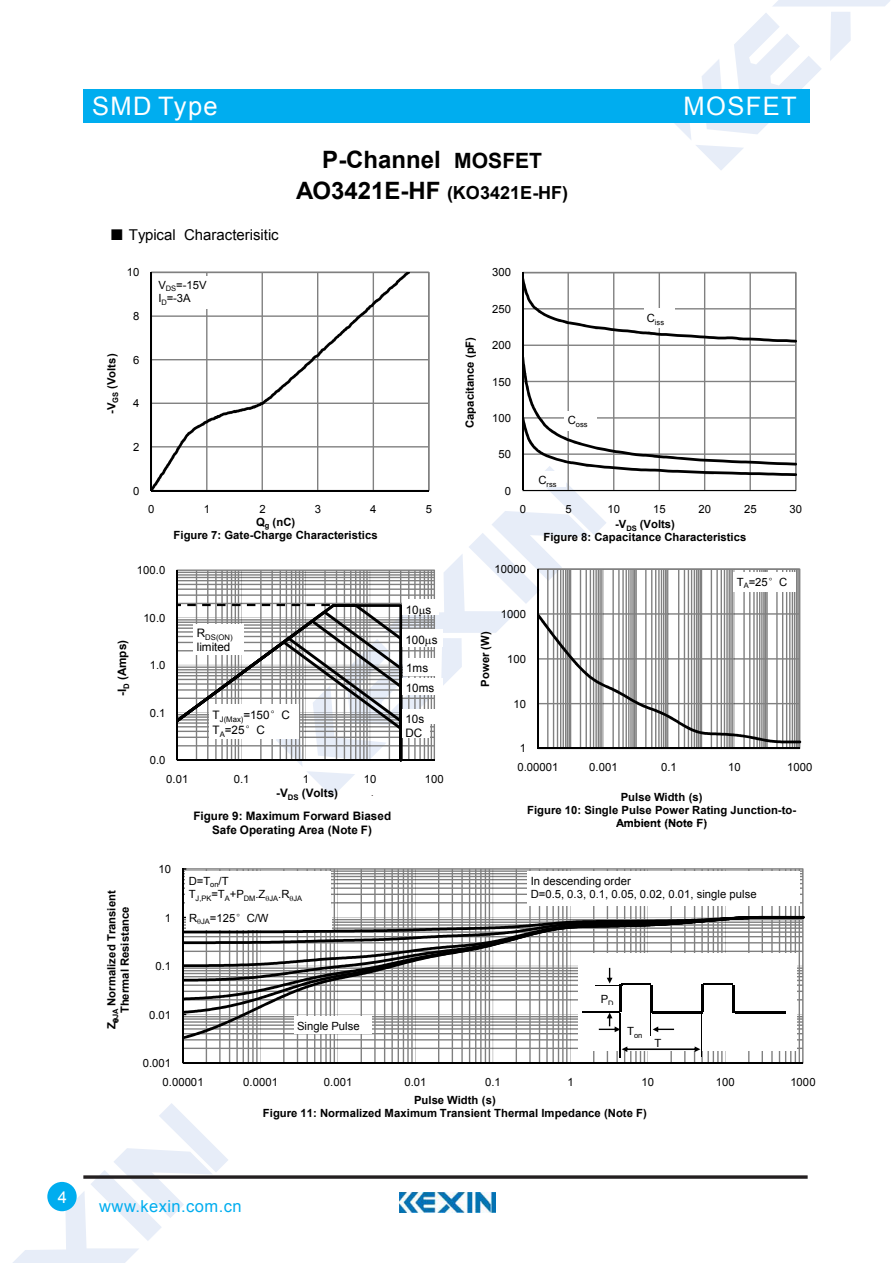
<style>
.page{position:relative;width:893px;height:1263px;background:#fff}
.page>*{position:absolute;margin:0;border:0;box-sizing:border-box;transform-origin:0 0}
.t1{font:25.5px "Arial";letter-spacing:.055em;color:#fff}
.t2{font:700 24px "Arial";color:#000}
.t3{font:700 18px "Arial";letter-spacing:.005em;color:#000}
.t4{font:16.5px "Arial";letter-spacing:.025em;color:#00adef}
.t5{font:16.5px "Arial";color:#fff}
.t6{font:15px "Arial";color:#000}
.t7{font:700 11.7px/13.5px "Arial";color:#000;text-align:center}
.t8{font:11.7px/15.3px "Arial";color:#000}
.t9{font:700 11.25px/13px "Arial";letter-spacing:.005em;color:#000;text-align:center}
.t10{font:11.25px/13px "Arial";letter-spacing:.005em;color:#000}
.t11{font:9px "Arial";color:#231815}
.t12{font:7.65px "Arial";color:#000}
.t13{font:7.5px "Arial";color:#000}
.s1{font-family:"Sim Sun"}
.s2{font-size:21px}
.s3{font-size:24px}
.s4{font-family:"TT64 E9 BFA0 t CID Win Char Set FFFF H"}
</style>
<div class="page">
<svg style="left:674px;top:0;width:216px;height:170px"></svg>
<svg style="left:13px;top:1103px;width:215px;height:160px"></svg>
<div style="left:83px;top:89px;width:726px;height:34px;background:#00adef"></div>
<svg style="left:83px;top:1175px;width:725px;height:4px;background:#433f40"></svg>
<div style="left:47px;top:1182px;width:30px;height:29px;background:#00adef;border-radius:50%"></div>
<img style="left:400px;top:1193px;width:95px;height:20px">
<svg style="left:151px;top:272px;width:259px;height:220px"></svg>
<svg style="left:523px;top:272px;width:273px;height:84px"></svg>
<hr style="left:522px;top:272px;width:1px;height:218px;background:#000">
<svg style="left:523px;top:277px;width:274px;height:66px"></svg>
<div style="left:643px;top:309px;width:31px;height:19px;background:#fff"></div>
<div style="left:155px;top:276px;width:64px;height:33px;background:#fff"></div>
<hr style="left:538px;top:748px;width:261px;height:1px;background:#000">
<hr style="left:176px;top:570px;width:2px;height:190px;background:#000">
<hr style="left:803px;top:869px;width:1px;height:194px;background:#000">
<svg style="left:182px;top:868px;width:621px;height:196px"></svg>
<hr style="left:182px;top:869px;width:2px;height:194px;background:#000">
<hr style="left:183px;top:1062px;width:620px;height:2px;background:#000">
<svg style="left:184px;top:986px;width:620px;height:63px"></svg>
<div style="left:294px;top:1016px;width:78px;height:18px;background:#fff"></div>
<div style="left:185px;top:871px;width:146px;height:37px;background:#fff"></div>
<div style="left:579px;top:953px;width:218px;height:97px;background:#fff"></div>
<hr style="left:582px;top:1011px;width:37px;height:2px;background:#000">
<hr style="left:619px;top:985px;width:2px;height:27px;background:#000">
<hr style="left:650px;top:985px;width:3px;height:28px;background:#000">
<hr style="left:652px;top:1012px;width:51px;height:2px;background:#000">
<hr style="left:701px;top:985px;width:3px;height:27px;background:#000">
<hr style="left:733px;top:985px;width:2px;height:28px;background:#000">
<hr style="left:735px;top:1012px;width:50px;height:2px;background:#000">
<hr style="left:620px;top:1013px;width:1px;height:45px;background:#000">
<hr style="left:701px;top:1013px;width:1px;height:44px;background:#000">
<svg style="left:621px;top:1046px;width:79px;height:6px"></svg>
<svg style="left:650px;top:1013px;width:24px;height:23px"></svg>
<svg style="left:599px;top:1013px;width:21px;height:19px"></svg>
<div style="left:527px;top:872px;width:273px;height:34px;background:#fff"></div>
<div style="left:186px;top:908px;width:145px;height:22px;background:#fff"></div>
<svg style="left:177px;top:356px;width:620px;height:441px"></svg>
<svg style="left:184px;top:916px;width:620px;height:70px"></svg>
<h1 class="t1" style="left:92px;top:89px;width:127px">SMD Type</h1>
<h3 class="t6" style="left:110px;top:225px;width:171px"><span class="s1">■</span> Typical Characterisitic</h3>
<p class="t10" style="left:127px;top:266px;width:14px">10</p>
<p class="t9" style="left:105px;top:414px;width:62px;rotate:-90deg">-V<sub>GS</sub> (Volts)</p>
<p class="t10" style="left:133px;top:310px;width:8px">8</p>
<p class="t10" style="left:133px;top:353px;width:8px">6</p>
<p class="t10" style="left:133px;top:397px;width:8px">4</p>
<p class="t10" style="left:133px;top:441px;width:8px">2</p>
<p class="t10" style="left:133px;top:484px;width:8px">0</p>
<p class="t10" style="left:158px;top:279px;width:50px">V<sub>DS</sub>=-15V<br>I<sub>D</sub>=-3A</p>
<h2 class="t2" style="left:322px;top:144px;width:221px">P-Channel <span class="s2">MOSFET</span></h2>
<h3 class="t3" style="left:296px;top:181px;width:274px"><span class="s3">AO3421E-HF</span> (KO3421E-HF)</h3>
<p class="t10" style="left:492px;top:266px;width:20px">300</p>
<p class="t9" style="left:464px;top:428px;width:93px;rotate:-90deg">Capacitance (pF)</p>
<p class="t10" style="left:492px;top:303px;width:20px">250</p>
<p class="t10" style="left:492px;top:339px;width:20px">200</p>
<p class="t10" style="left:492px;top:375px;width:20px">150</p>
<p class="t10" style="left:492px;top:412px;width:20px">100</p>
<p class="t10" style="left:498px;top:448px;width:14px">50</p>
<p class="t10" style="left:505px;top:484px;width:8px">0</p>
<p class="t13" style="left:568px;top:419px;width:21px"><sup>C</sup>oss</p>
<p class="t13" style="left:538px;top:479px;width:20px"><sup>C</sup>rss</p>
<h1 class="t1" style="left:684px;top:89px;width:115px">MOSFET</h1>
<p class="t13" style="left:647px;top:317px;width:19px"><sup>C</sup>iss</p>
<p class="t10" style="left:148px;top:503px;width:8px">0</p>
<p class="t10" style="left:204px;top:503px;width:8px">1</p>
<p class="t10" style="left:259px;top:503px;width:8px">2</p>
<p class="t10" style="left:315px;top:503px;width:8px">3</p>
<p class="t10" style="left:370px;top:503px;width:8px">4</p>
<p class="t10" style="left:426px;top:503px;width:8px">5</p>
<p class="t9" style="left:174px;top:515px;width:206px">Q<sub>g</sub> (nC)<br>Figure 7: Gate-Charge Characteristics</p>
<p class="t10" style="left:137px;top:564px;width:30px">100.0</p>
<p class="t7" style="left:116px;top:696px;width:57px;rotate:-90deg">-I<sub>D</sub> (Amps)</p>
<p class="t10" style="left:143px;top:611px;width:24px">10.0</p>
<p class="t10" style="left:150px;top:659px;width:17px">1.0</p>
<p class="t10" style="left:150px;top:706px;width:17px">0.1</p>
<p class="t10" style="left:150px;top:754px;width:17px">0.0</p>
<p class="t12" style="left:197px;top:632px;width:37px"><sup>R</sup>DS(ON)</p>
<p class="t8" style="left:197px;top:639px;width:35px">limited</p>
<p class="t8" style="left:213px;top:707px;width:79px">T<sub>J(Max)</sub>=150<span class="s4">°</span>C<br>T<sub>A</sub>=25<span class="s4">°</span>C</p>
<p class="t8" style="left:406px;top:602px;width:27px">10 s</p>
<p class="t8" style="left:405px;top:633px;width:34px">100 s</p>
<p class="t8" style="left:406px;top:680px;width:30px">10ms</p>
<p class="t8" style="left:406px;top:661px;width:24px">1ms</p>
<p class="t8" style="left:405px;top:711px;width:20px">10s</p>
<p class="t8" style="left:405px;top:725px;width:18px">DC</p>
<p class="t10" style="left:166px;top:772px;width:24px">0.01</p>
<p class="t10" style="left:234px;top:772px;width:17px">0.1</p>
<p class="t10" style="left:303px;top:772px;width:8px">1</p>
<p class="t10" style="left:364px;top:772px;width:14px">10</p>
<p class="t10" style="left:425px;top:772px;width:20px">100</p>
<p class="t7" style="left:276px;top:787px;width:63px">-V<sub>DS</sub> (Volts)</p>
<p class="t11" style="left:371px;top:787px;width:4px">.</p>
<p class="t7" style="left:193px;top:810px;width:199px">Figure 9: Maximum Forward Biased<br>Safe Operating Area (Note F)</p>
<p class="t10" style="left:520px;top:503px;width:8px">0</p>
<p class="t10" style="left:565px;top:503px;width:8px">5</p>
<p class="t10" style="left:607px;top:503px;width:14px">10</p>
<p class="t10" style="left:653px;top:503px;width:14px">15</p>
<p class="t10" style="left:698px;top:503px;width:14px">20</p>
<p class="t10" style="left:744px;top:503px;width:14px">25</p>
<p class="t10" style="left:789px;top:503px;width:14px">30</p>
<p class="t10" style="left:494px;top:563px;width:33px">10000</p>
<p class="t9" style="left:479px;top:687px;width:57px;rotate:-90deg">Power (W)</p>
<p class="t10" style="left:501px;top:608px;width:27px">1000</p>
<p class="t10" style="left:507px;top:653px;width:20px">100</p>
<p class="t10" style="left:513px;top:697px;width:14px">10</p>
<p class="t10" style="left:520px;top:742px;width:8px">1</p>
<p class="t9" style="left:543px;top:518px;width:204px">-V<sub>DS</sub> (Volts)<br>Figure 8: Capacitance Characteristics</p>
<p class="t10" style="left:737px;top:576px;width:52px">T<sub>A</sub>=25<span class="s4">°</span>C</p>
<p class="t10" style="left:517px;top:761px;width:43px">0.00001</p>
<p class="t10" style="left:589px;top:761px;width:30px">0.001</p>
<p class="t10" style="left:661px;top:761px;width:17px">0.1</p>
<p class="t10" style="left:728px;top:761px;width:14px">10</p>
<p class="t10" style="left:787px;top:761px;width:27px">1000</p>
<p class="t9" style="left:527px;top:791px;width:270px">Pulse Width (s)<br>Figure 10: Single Pulse Power Rating Junction-to-</p>
<p class="t9" style="left:616px;top:817px;width:93px">Ambient (Note F)</p>
<p class="t9" style="left:105px;top:1029px;width:140px;rotate:-90deg">Z <sub>JA</sub> Normalized Transient<br>Thermal Resistance</p>
<p class="t10" style="left:159px;top:863px;width:14px">10</p>
<p class="t10" style="left:165px;top:911px;width:8px">1</p>
<p class="t10" style="left:155px;top:960px;width:17px">0.1</p>
<p class="t10" style="left:149px;top:1008px;width:24px">0.01</p>
<p class="t10" style="left:143px;top:1057px;width:30px">0.001</p>
<p class="t10" style="left:189px;top:874px;width:41px">D=T<sub>on</sub>/T</p>
<p class="t13" style="left:189px;top:893px;width:115px"><sup>T</sup>J,PK<sup>=T</sup>A<sup>+P</sup>DM<sup>.Z</sup> JA<sup>.R</sup> JA</p>
<p class="t10" style="left:189px;top:911px;width:81px">R <sub>JA</sub>=125<span class="s4">°</span>C/W</p>
<p class="t10" style="left:297px;top:1019px;width:64px">Single Pulse</p>
<p class="t10" style="left:531px;top:875px;width:228px">In descending order<br>D=0.5, 0.3, 0.1, 0.05, 0.02, 0.01, single pulse</p>
<p class="t10" style="left:601px;top:993px;width:14px">P<sub>D</sub></p>
<p class="t13" style="left:627px;top:1030px;width:17px"><sup>T</sup>on</p>
<p class="t10" style="left:655px;top:1037px;width:8px">T</p>
<p class="t10" style="left:163px;top:1075px;width:43px">0.00001</p>
<p class="t10" style="left:243px;top:1075px;width:36px">0.0001</p>
<p class="t10" style="left:324px;top:1075px;width:30px">0.001</p>
<p class="t10" style="left:404px;top:1075px;width:24px">0.01</p>
<p class="t10" style="left:485px;top:1075px;width:17px">0.1</p>
<p class="t10" style="left:567px;top:1075px;width:8px">1</p>
<p class="t10" style="left:642px;top:1075px;width:14px">10</p>
<p class="t10" style="left:716px;top:1075px;width:20px">100</p>
<p class="t10" style="left:790px;top:1075px;width:27px">1000</p>
<p class="t9" style="left:263px;top:1094px;width:385px">Pulse Width (s)<br>Figure 11: Normalized Maximum Transient Thermal Impedance (Note F)</p>
<h3 class="t5" style="left:58px;top:1186px;width:11px">4</h3>
<h3 class="t4" style="left:99px;top:1196px;width:144px">www.kexin.com.cn</h3>
</div>
